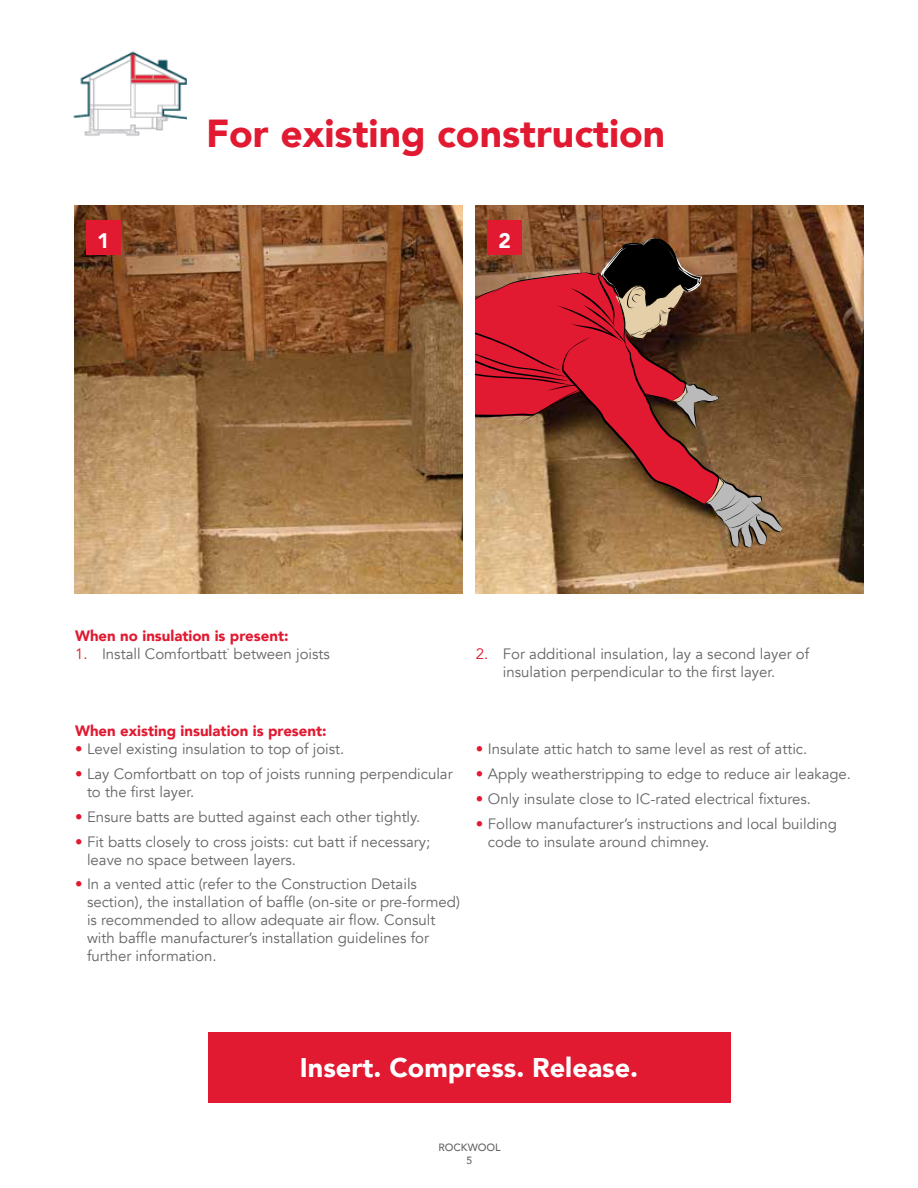
<style>
.page{position:relative;width:918px;height:1188px;background:#fff}
.page>*{position:absolute;margin:0;border:0;box-sizing:border-box;transform-origin:0 0}
.t1{font:900 39px "Avenir";color:#e11931}
.t2{font:900 27px "Avenir";color:#fff}
.t3{font:900 21px "Avenir";color:#fff}
.t4{font:15px/18px "Avenir";color:#636466}
.t5{font:900 15px "Avenir";color:#e11931}
.t6{font:500 10.5px/12.6px "Avenir";color:#636466;text-align:center}
.t7{font:5.25px "Myriad Pro";color:#636466}
.s1{color:#e11931}
</style>
<div class="page">
<img style="left:476px;top:206px;width:388px;height:388px">
<svg style="left:476px;top:238px;width:306px;height:290px;background:#8e5c3b"></svg>
<svg style="left:476px;top:236px;width:244px;height:193px;background:#972f2e"></svg>
<svg style="left:703px;top:478px;width:79px;height:70px;background:#997d6a"></svg>
<img style="left:74px;top:206px;width:389px;height:388px">
<div style="left:208px;top:1032px;width:522px;height:71px;background:#e11931"></div>
<div style="left:86px;top:220px;width:35px;height:35px;background:#e11931"></div>
<div style="left:487px;top:220px;width:35px;height:35px;background:#e11931"></div>
<img style="left:73px;top:51px;width:114px;height:85px">
<h1 class="t1" style="left:206px;top:100px;width:461px">For existing construction</h1>
<h3 class="t3" style="left:97px;top:222px;width:14px">1</h3>
<h3 class="t3" style="left:498px;top:222px;width:14px">2</h3>
<p class="t5" style="left:75px;top:623px;width:215px">When no insulation is present:</p>
<p class="t4" style="left:75px;top:645px;width:256px"><span class="s1">1.</span> Install Comfortbatt between joists</p>
<p class="t7" style="left:227px;top:647px;width:4px">®</p>
<p class="t4" style="left:476px;top:645px;width:335px;text-align:center"><span class="s1">2.</span> For additional insulation, lay a second layer of insulation perpendicular to the first layer.</p>
<p class="t5" style="left:75px;top:718px;width:253px">When existing insulation is present:</p>
<p class="t4" style="left:75px;top:741px;width:271px"><span class="s1">•</span> Level existing insulation to top of joist.</p>
<p class="t4" style="left:87px;top:765px;width:367px;text-indent:-12px"><span class="s1">•</span> Lay Comfortbatt on top of joists running perpendicular to the first layer.</p>
<p class="t4" style="left:75px;top:808px;width:347px"><span class="s1">•</span> Ensure batts are butted against each other tightly.</p>
<p class="t4" style="left:87px;top:833px;width:345px;text-indent:-12px"><span class="s1">•</span> Fit batts closely to cross joists: cut batt if necessary; leave no space between layers.</p>
<p class="t4" style="left:87px;top:876px;width:374px;text-indent:-12px"><span class="s1">•</span> In a vented attic (refer to the Construction Details section), the installation of baffle (on-site or pre-formed) is recommended to allow adequate air flow. Consult with baffle manufacturer’s installation guidelines for further information.</p>
<p class="t4" style="left:476px;top:741px;width:333px"><span class="s1">•</span> Insulate attic hatch to same level as rest of attic.</p>
<p class="t4" style="left:476px;top:765px;width:377px"><span class="s1">•</span> Apply weatherstripping to edge to reduce air leakage.</p>
<p class="t4" style="left:476px;top:790px;width:337px"><span class="s1">•</span> Only insulate close to IC-rated electrical fixtures.</p>
<p class="t4" style="left:488px;top:815px;width:351px;text-indent:-12px"><span class="s1">•</span> Follow manufacturer’s instructions and local building code to insulate around chimney.</p>
<h2 class="t2" style="left:300px;top:1045px;width:340px">Insert. Compress. Release.</h2>
<p class="t6" style="left:438px;top:1141px;width:64px">ROCKWOOL<br>5</p>
</div>
